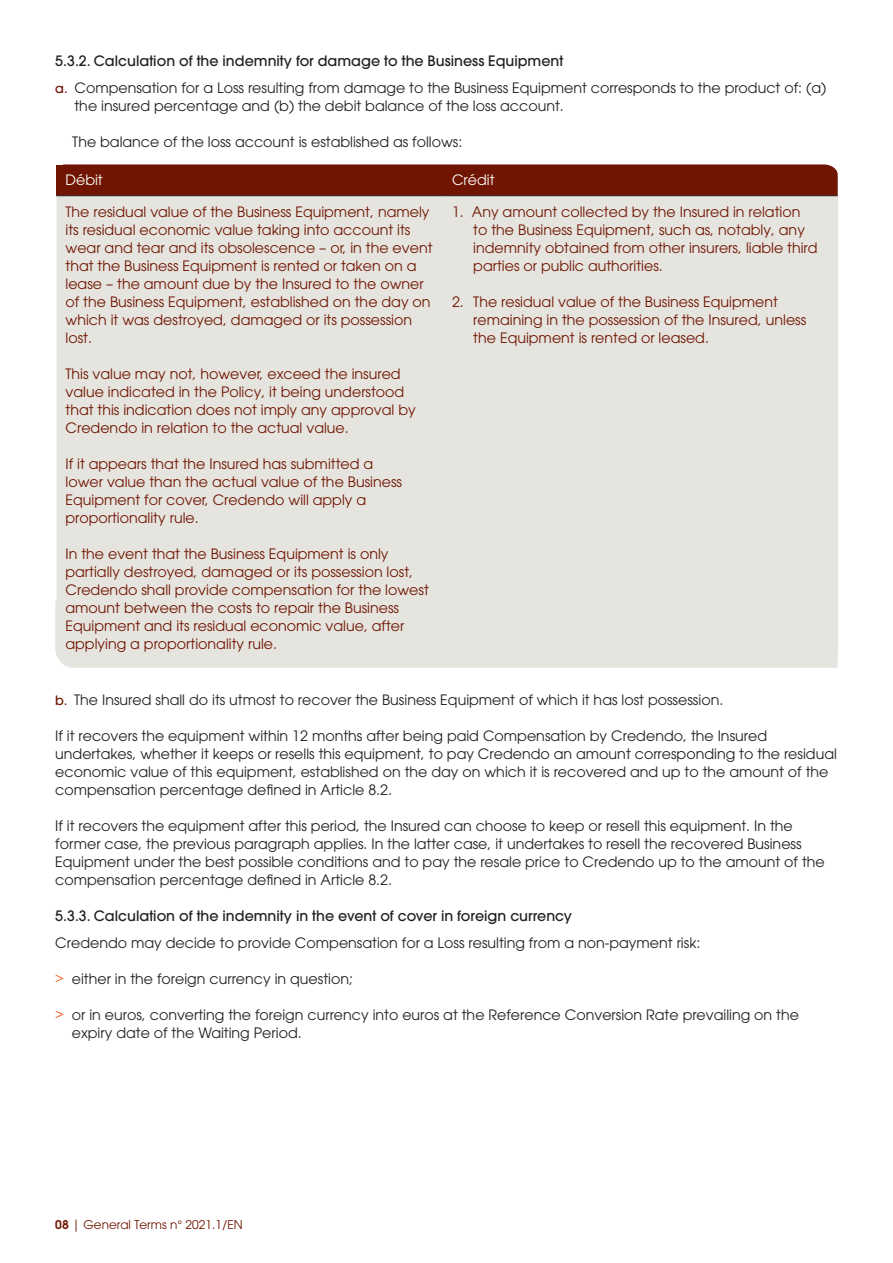
<style>
.page{position:relative;width:893px;height:1263px;background:#fff}
.page>*{position:absolute;margin:0;border:0;box-sizing:border-box;transform-origin:0 0}
.t1{font:14.25px/18px "Avant Garde";color:#231f20}
.t2{font:14.25px/18px "Avant Garde";color:#6f1501}
.t3{font:500 14.25px "Avant Garde";color:#231f20}
.t4{font:14.25px "Avant Garde";color:#fff}
.t5{font:12px "Avant Garde";color:#6f1501}
.s1{font-weight:500}
.s2{font-family:"Avant Gar Goth";font-weight:500;color:#6f1501}
.s3{color:#f15921}
.s4{font-weight:600}
.s5{font-family:"ITC Avant Garde Std"}
</style>
<div class="page">
<svg style="left:63px;top:164px;width:775px;height:31px;background:#731d09"></svg>
<div style="left:55px;top:601px;width:783px;height:67px;background:#e6e4df"></div>
<div style="left:57px;top:165px;width:391px;height:31px;background:#6f1501"></div>
<div style="left:57px;top:196px;width:780px;height:459px;background:#e6e4df"></div>
<hr style="left:447px;top:196px;width:1px;height:459px;background:#e6e4df">
<hr style="left:837px;top:196px;width:1px;height:459px;background:#e6e4df">
<hr style="left:57px;top:195px;width:391px;height:1px;background:#231f20">
<hr style="left:448px;top:195px;width:390px;height:1px;background:#231f20">
<p class="t1" style="left:55px;top:47px;width:772px;line-height:27px"><span class="s1">5.3.2. Calculation of the indemnity for damage to the Business Equipment<br></span><span class="s2">a.</span> Compensation for a Loss resulting from damage to the Business Equipment corresponds to the product of: (a)</p>
<p class="t1" style="left:74px;top:97px;width:491px">the insured percentage and (b) the debit balance of the loss account.</p>
<p class="t1" style="left:72px;top:133px;width:392px">The balance of the loss account is established as follows:</p>
<p class="t4" style="left:66px;top:171px;width:39px">Débit</p>
<p class="t4" style="left:452px;top:171px;width:44px">Crédit</p>
<p class="t2" style="left:66px;top:203px;width:368px">The residual value of the Business Equipment, namely its residual economic value taking into account its wear and tear and its obsolescence – or, in the event that the Business Equipment is rented or taken on a lease – the amount due by the Insured to the owner of the Business Equipment, established on the day on which it was destroyed, damaged or its possession lost.</p>
<p class="t2" style="left:66px;top:365px;width:352px">This value may not, however, exceed the insured value indicated in the Policy, it being understood that this indication does not imply any approval by Credendo in relation to the actual value.</p>
<p class="t2" style="left:66px;top:455px;width:338px">If it appears that the Insured has submitted a lower value than the actual value of the Business Equipment for cover, Credendo will apply a proportionality rule.</p>
<p class="t2" style="left:66px;top:545px;width:365px">In the event that the Business Equipment is only partially destroyed, damaged or its possession lost, Credendo shall provide compensation for the lowest amount between the costs to repair the Business Equipment and its residual economic value, after applying a proportionality rule.</p>
<p class="t2" style="left:473px;top:203px;width:346px;text-indent:-21px">1. Any amount collected by the Insured in relation to the Business Equipment, such as, notably, any indemnity obtained from other insurers, liable third parties or public authorities.</p>
<p class="t2" style="left:473px;top:293px;width:334px;text-indent:-21px">2. The residual value of the Business Equipment remaining in the possession of the Insured, unless the Equipment is rented or leased.</p>
<p class="t1" style="left:55px;top:691px;width:669px"><span class="s2">b.</span> The Insured shall do its utmost to recover the Business Equipment of which it has lost possession.</p>
<p class="t1" style="left:55px;top:727px;width:783px">If it recovers the equipment within 12 months after being paid Compensation by Credendo, the Insured undertakes, whether it keeps or resells this equipment, to pay Credendo an amount corresponding to the residual economic value of this equipment, established on the day on which it is recovered and up to the amount of the compensation percentage defined in Article 8.2.</p>
<p class="t1" style="left:55px;top:817px;width:771px">If it recovers the equipment after this period, the Insured can choose to keep or resell this equipment. In the former case, the previous paragraph applies. In the latter case, it undertakes to resell the recovered Business Equipment under the best possible conditions and to pay the resale price to Credendo up to the amount of the compensation percentage defined in Article 8.2.</p>
<p class="t3" style="left:55px;top:907px;width:518px">5.3.3. Calculation of the indemnity in the event of cover in foreign currency</p>
<p class="t1" style="left:55px;top:934px;width:647px">Credendo may decide to provide Compensation for a Loss resulting from a non-payment risk:</p>
<p class="t1" style="left:55px;top:970px;width:299px"><span class="s3">&gt;</span> either in the foreign currency in question;</p>
<p class="t1" style="left:72px;top:1006px;width:729px;text-indent:-17px"><span class="s3">&gt;</span> or in euros, converting the foreign currency into euros at the Reference Conversion Rate prevailing on the expiry date of the Waiting Period.</p>
<p class="t5" style="left:55px;top:1218px;width:189px"><span class="s4">08</span> | General Terms n° 2021<span class="s5">.1</span>/EN</p>
</div>
